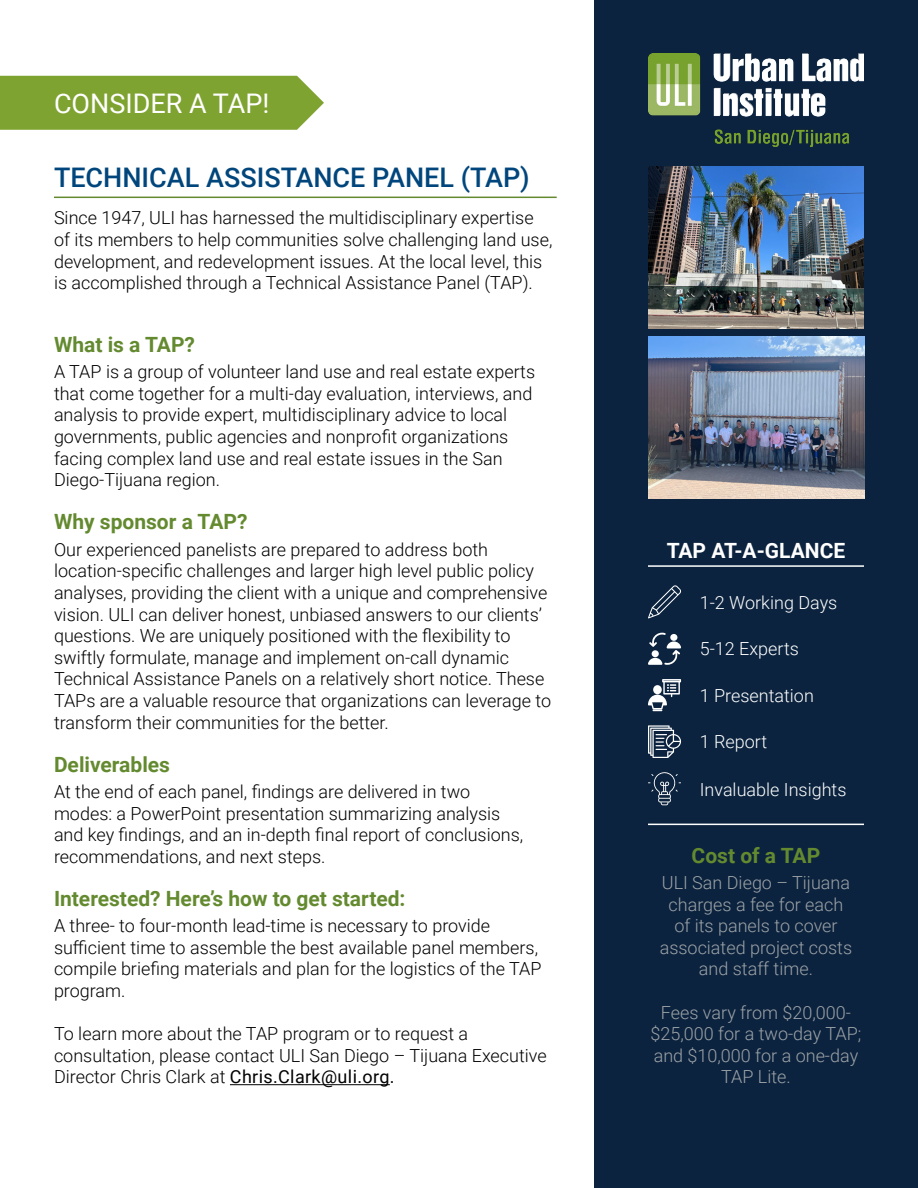
<style>
.page{position:relative;width:918px;height:1188px;background:#fff}
.page>*{position:absolute;margin:0;border:0;box-sizing:border-box;transform-origin:0 0}
.t1{font:500 27px "Roboto";color:#00467c}
.t2{font:27px "Roboto";color:#fff}
.t3{font:700 21px "Roboto";color:#648a30}
.t4{font:700 21px "Roboto";color:#fff}
.t5{font:300 18px/21.6px "Roboto";color:#000}
.t6{font:300 18px/21.6px "Roboto";color:#9da2a7;text-align:center}
.t7{font:300 18px "Roboto";color:#fff}
.s1{font-weight:400}
</style>
<div class="page">
<div style="left:594px;top:0;width:324px;height:1188px;background:#0b233e"></div>
<img style="left:648px;top:54px;width:201px;height:93px">
<img style="left:708px;top:54px;width:156px;height:68px">
<div style="left:0;top:76px;width:324px;height:54px;background:#7fa330"></div>
<hr style="left:230px;top:1084px;width:160px;height:1px;background:#000">
<img style="left:648px;top:167px;width:216px;height:162px">
<img style="left:648px;top:336px;width:216px;height:162px">
<hr style="left:54px;top:197px;width:503px;height:1px;background:#648a30">
<hr style="left:648px;top:565px;width:216px;height:2px;background:#fff">
<hr style="left:648px;top:824px;width:216px;height:1px;background:#fff">
<svg style="left:648px;top:679px;width:33px;height:32px"></svg>
<svg style="left:648px;top:725px;width:33px;height:33px"></svg>
<svg style="left:648px;top:585px;width:33px;height:33px"></svg>
<svg style="left:648px;top:772px;width:33px;height:33px"></svg>
<svg style="left:648px;top:633px;width:33px;height:32px"></svg>
<h1 class="t2" style="left:54px;top:84px;width:217px">CONSIDER A TAP!</h1>
<h1 class="t1" style="left:54px;top:159px;width:477px">TECHNICAL ASSISTANCE PANEL (TAP)</h1>
<p class="t5" style="left:54px;top:207px;width:500px">Since 1947, ULI has harnessed the multidisciplinary expertise of its members to help communities solve challenging land use, development, and redevelopment issues. At the local level, this is accomplished through a Technical Assistance Panel (TAP).</p>
<p class="t3" style="left:54px;top:330px;width:143px">What is a TAP?</p>
<p class="t5" style="left:54px;top:360px;width:483px">A TAP is a group of volunteer land use and real estate experts that come together for a multi-day evaluation, interviews, and analysis to provide expert, multidisciplinary advice to local governments, public agencies and nonprofit organizations facing complex land use and real estate issues in the San Diego-Tijuana region.</p>
<p class="t3" style="left:54px;top:507px;width:195px">Why sponsor a TAP?</p>
<p class="t5" style="left:54px;top:538px;width:499px">Our experienced panelists are prepared to address both location-specific challenges and larger high level public policy analyses, providing the client with a unique and comprehensive vision. ULI can deliver honest, unbiased answers to our clients’ questions. We are uniquely positioned with the flexibility to swiftly formulate, manage and implement on-call dynamic Technical Assistance Panels on a relatively short notice. These TAPs are a valuable resource that organizations can leverage to transform their communities for the better.</p>
<p class="t3" style="left:54px;top:749px;width:118px">Deliverables</p>
<p class="t5" style="left:54px;top:780px;width:471px">At the end of each panel, findings are delivered in two modes: a PowerPoint presentation summarizing analysis and key findings, and an in-depth final report of conclusions, recommendations, and next steps.</p>
<p class="t3" style="left:54px;top:884px;width:353px">Interested? Here’s how to get started:</p>
<p class="t5" style="left:54px;top:914px;width:489px">A three- to four-month lead-time is necessary to provide sufficient time to assemble the best available panel members, compile briefing materials and plan for the logistics of the TAP program.</p>
<p class="t5" style="left:54px;top:1022px;width:494px">To learn more about the TAP program or to request a consultation, please contact ULI San Diego – Tijuana Executive<br>Director Chris Clark at <span class="s1">Chris.Clark@uli.org.</span></p>
<p class="t4" style="left:667px;top:536px;width:180px">TAP AT-A-GLANCE</p>
<p class="t7" style="left:700px;top:590px;width:139px">1-2 Working Days</p>
<p class="t7" style="left:700px;top:636px;width:101px">5-12 Experts</p>
<p class="t7" style="left:700px;top:683px;width:116px">1 Presentation</p>
<p class="t7" style="left:700px;top:729px;width:69px">1 Report</p>
<p class="t7" style="left:700px;top:777px;width:148px">Invaluable Insights</p>
<p class="t3" style="left:692px;top:840px;width:130px">Cost of a TAP</p>
<p class="t6" style="left:660px;top:871px;width:194px">ULI San Diego – Tijuana charges a fee for each of its panels to cover associated project costs and staff time.</p>
<p class="t6" style="left:651px;top:1001px;width:212px">Fees vary from $20,000- $25,000 for a two-day TAP; and $10,000 for a one-day<br>TAP Lite.</p>
</div>
